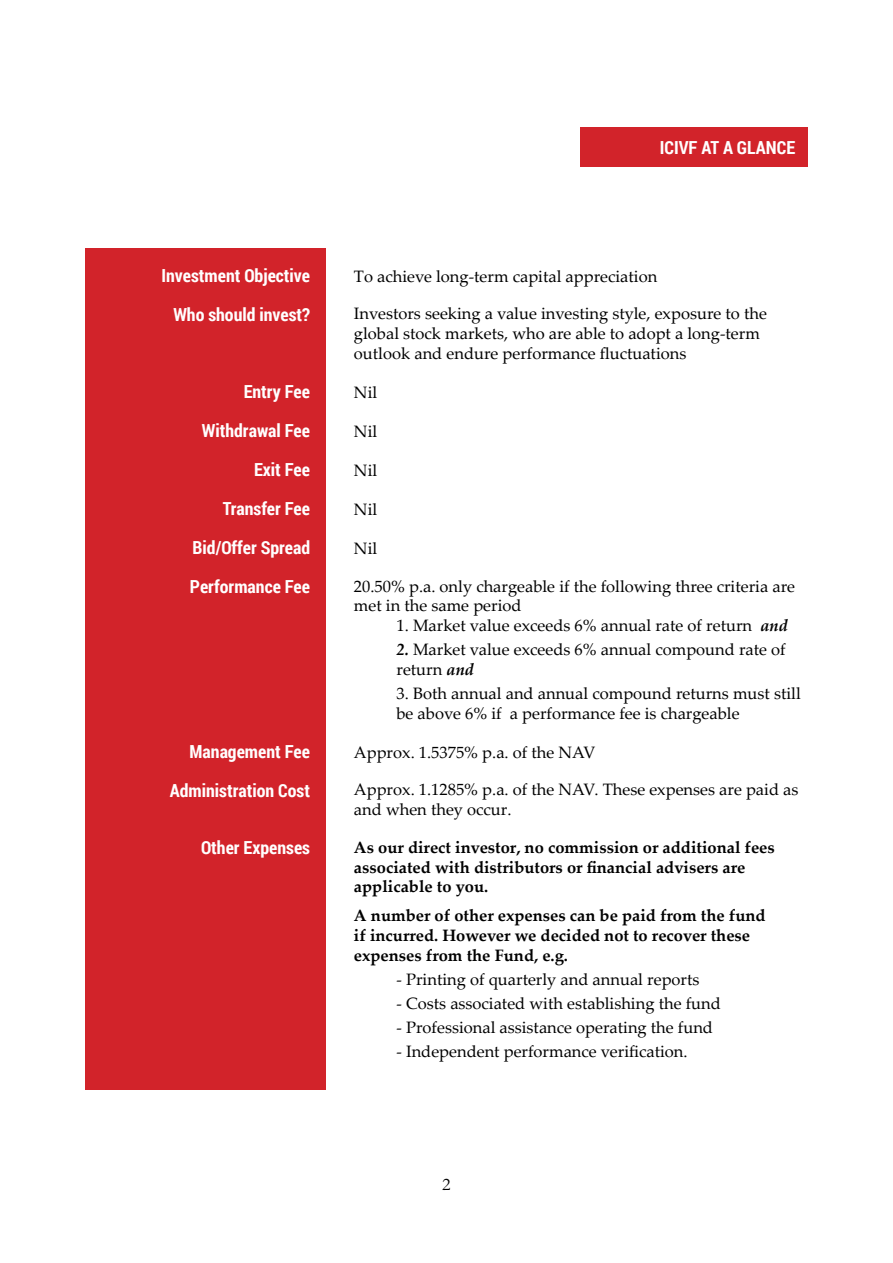
<style>
.page{position:relative;width:893px;height:1263px;background:#fff}
.page>*{position:absolute;margin:0;border:0;box-sizing:border-box;transform-origin:0 0}
.t1{font:700 18px "Roboto Condensed";color:#fff}
.t2{font:18px "Garamond";color:#000}
.t3{font:16.5px/19.8px "Palatino Linotype";color:#000}
.t4{font:700 16.5px/19.8px "Palatino Linotype";color:#000}
.s1{font-weight:700;font-style:italic}
</style>
<div class="page">
<div style="left:85px;top:248px;width:241px;height:841px;background:#d2232a"></div>
<div style="left:580px;top:128px;width:228px;height:39px;background:#d2232a"></div>
<p class="t1" style="left:660px;top:135px;width:137px">ICIVF AT A GLANCE</p>
<p class="t1" style="left:161px;top:263px;width:150px">Investment Objective</p>
<p class="t3" style="left:354px;top:265px;width:305px">To achieve long-term capital appreciation</p>
<p class="t1" style="left:173px;top:302px;width:138px">Who should invest?</p>
<p class="t3" style="left:354px;top:303px;width:414px">Investors seeking a value investing style, exposure to the global stock markets, who are able to adopt a long-term outlook and endure performance fluctuations</p>
<p class="t1" style="left:244px;top:379px;width:68px">Entry Fee</p>
<p class="t3" style="left:354px;top:382px;width:25px">Nil</p>
<p class="t1" style="left:202px;top:418px;width:110px">Withdrawal Fee</p>
<p class="t3" style="left:354px;top:421px;width:25px">Nil</p>
<p class="t1" style="left:254px;top:457px;width:58px">Exit Fee</p>
<p class="t3" style="left:354px;top:460px;width:25px">Nil</p>
<p class="t1" style="left:223px;top:496px;width:89px">Transfer Fee</p>
<p class="t3" style="left:354px;top:499px;width:25px">Nil</p>
<p class="t1" style="left:193px;top:535px;width:119px">Bid/Offer Spread</p>
<p class="t3" style="left:354px;top:538px;width:25px">Nil</p>
<p class="t1" style="left:190px;top:574px;width:122px">Performance Fee</p>
<p class="t3" style="left:354px;top:575px;width:443px">20.50% p.a. only chargeable if the following three criteria are met in the same period</p>
<p class="t3" style="left:396px;top:615px;width:393px">1. Market value exceeds 6% annual rate of return <span class="s1">and</span></p>
<p class="t3" style="left:396px;top:639px;width:391px"><span class="s1">2.</span> Market value exceeds 6% annual compound rate of return <span class="s1">and</span></p>
<p class="t3" style="left:396px;top:683px;width:406px">3. Both annual and annual compound returns must still be above 6% if a performance fee is chargeable</p>
<p class="t1" style="left:190px;top:739px;width:122px">Management Fee</p>
<p class="t3" style="left:354px;top:742px;width:243px">Approx. 1.5375% p.a. of the NAV</p>
<p class="t1" style="left:170px;top:778px;width:142px">Administration Cost</p>
<p class="t3" style="left:354px;top:779px;width:446px">Approx. 1.1285% p.a. of the NAV. These expenses are paid as and when they occur.</p>
<p class="t1" style="left:201px;top:835px;width:111px">Other Expenses</p>
<p class="t4" style="left:354px;top:837px;width:422px">As our direct investor, no commission or additional fees associated with distributors or financial advisers are applicable to you.</p>
<p class="t4" style="left:354px;top:905px;width:413px">A number of other expenses can be paid from the fund if incurred. However we decided not to recover these expenses from the Fund, e.g.</p>
<p class="t3" style="left:396px;top:969px;width:304px">- Printing of quarterly and annual reports</p>
<p class="t3" style="left:396px;top:993px;width:326px">- Costs associated with establishing the fund</p>
<p class="t3" style="left:396px;top:1017px;width:318px">- Professional assistance operating the fund</p>
<p class="t3" style="left:396px;top:1041px;width:293px">- Independent performance verification.</p>
<p class="t2" style="left:442px;top:1172px;width:10px">2</p>
</div>
